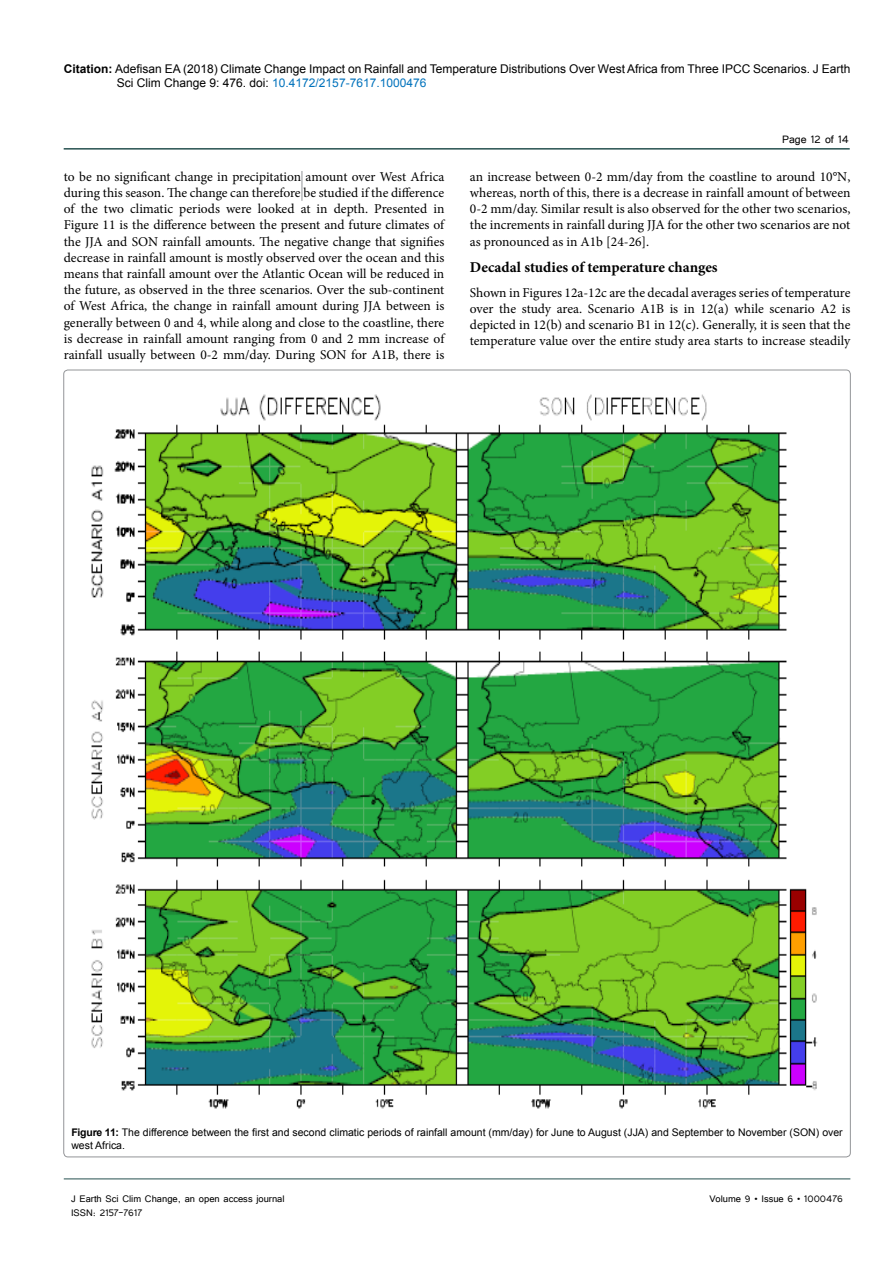
<style>
.page{position:relative;width:893px;height:1263px;background:#fff}
.page>*{position:absolute;margin:0;border:0;box-sizing:border-box;transform-origin:0 0}
.t1{font:700 15px "Minion Pro";color:#000}
.t2{font:13.5px/16.2px "Minion Pro";color:#000;text-align:justify}
.t3{font:13.5px "Tunga";color:#000}
.t4{font:12px/14.4px "Arial";color:#000}
.t5{font:12px "Tunga";color:#000}
.t6{font:10.5px/12.6px "Arial";color:#000}
.s1{font-weight:700}
.s2{color:#0072bc}
</style>
<div class="page">
<hr style="left:64px;top:148px;width:786px;height:2px;background:#265150">
<hr style="left:64px;top:1179px;width:786px;height:1px;background:#265150">
<hr style="left:302px;top:171px;width:1px;height:30px;background:#939598">
<img style="left:91px;top:394px;width:727px;height:715px">
<p class="t4" style="left:117px;top:61px;width:735px;text-indent:-53px"><span class="s1">Citation:</span> Adefisan EA (2018) Climate Change Impact on Rainfall and Temperature Distributions Over West Africa from Three IPCC Scenarios. J Earth<br>Sci Clim Change 9: 476. doi: <span class="s2">10.4172/2157-7617.1000476</span></p>
<p class="t3" style="left:782px;top:131px;width:68px">Page 12 of 14</p>
<p class="t2" style="left:64px;top:168px;width:382px">to be no significant change in precipitation amount over West Africa during this season. The change can therefore be studied if the difference of the two climatic periods were looked at in depth. Presented in Figure 11 is the difference between the present and future climates of the JJA and SON rainfall amounts. The negative change that signifies decrease in rainfall amount is mostly observed over the ocean and this means that rainfall amount over the Atlantic Ocean will be reduced in the future, as observed in the three scenarios. Over the sub-continent of West Africa, the change in rainfall amount during JJA between is generally between 0 and 4, while along and close to the coastline, there is decrease in rainfall amount ranging from 0 and 2 mm increase of rainfall usually between 0-2 mm/day. During SON for A1B, there is</p>
<p class="t2" style="left:470px;top:168px;width:382px">an increase between 0-2 mm/day from the coastline to around 10°N, whereas, north of this, there is a decrease in rainfall amount of between 0-2 mm/day. Similar result is also observed for the other two scenarios, the increments in rainfall during JJA for the other two scenarios are not as pronounced as in A1b [24-26].</p>
<p class="t1" style="left:470px;top:257px;width:249px">Decadal studies of temperature changes</p>
<p class="t2" style="left:470px;top:284px;width:382px">Shown in Figures 12a-12c are the decadal averages series of temperature over the study area. Scenario A1B is in 12(a) while scenario A2 is depicted in 12(b) and scenario B1 in 12(c). Generally, it is seen that the temperature value over the entire study area starts to increase steadily</p>
<p class="t6" style="left:71px;top:1126px;width:773px"><span class="s1">Figure 11:</span> The difference between the first and second climatic periods of rainfall amount (mm/day) for June to August (JJA) and September to November (SON) over west Africa.</p>
<p class="t5" style="left:71px;top:1190px;width:215px">J Earth Sci Clim Change, an open access journal</p>
<p class="t5" style="left:709px;top:1190px;width:135px">Volume 9 • Issue 6 • 1000476</p>
<p class="t5" style="left:71px;top:1205px;width:73px">ISSN: 2157-7617</p>
</div>
